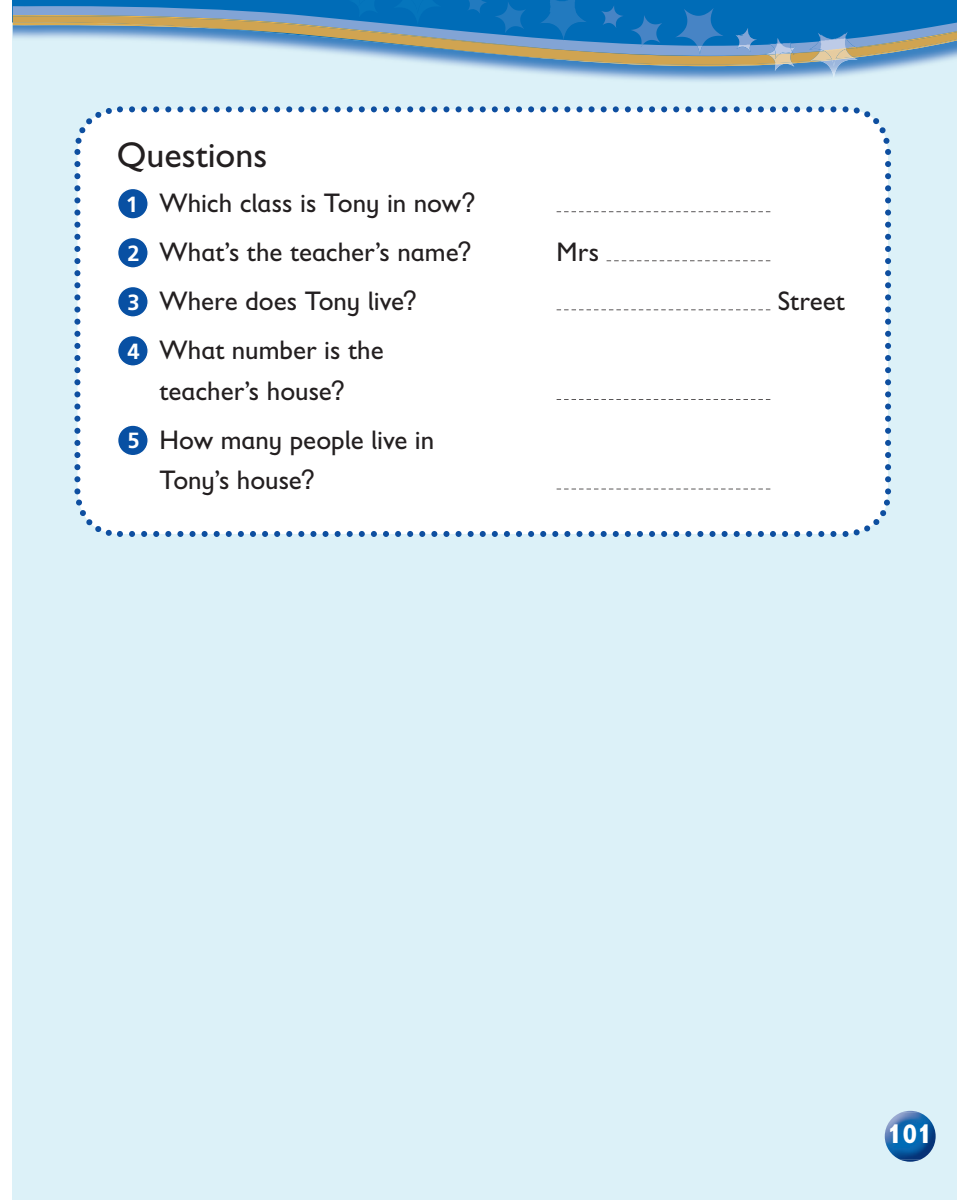
<style>
.page{position:relative;width:957px;height:1200px;background:#fff}
.page>*{position:absolute;margin:0;border:0;box-sizing:border-box;transform-origin:0 0}
.t1{font:36px "Gill Sans Infant Std";color:#231f20}
.t2{font:27px/40.5px "Gill Sans Infant Std";color:#231f20}
.t3{font:700 27px "Gill Sans Infant Std";color:#fff}
.s1{font-family:"Frutiger LT Std";font-weight:700;font-size:21.9px;color:#fff}
.s2{font-family:"Helvetica Neue LT Std"}
</style>
<div class="page">
<div style="left:13px;top:0;width:944px;height:1199px;background:#dcf1f8"></div>
<svg style="left:450px;top:65px;width:478px;height:8px"></svg>
<img style="left:438px;top:65px;width:382px;height:1px">
<img style="left:820px;top:65px;width:37px;height:13px">
<img style="left:775px;top:65px;width:19px;height:6px">
<svg style="left:13px;top:0;width:944px;height:65px;background:#6699b9"></svg>
<img style="left:900px;top:1159px;width:20px;height:2px">
<img style="left:884px;top:1111px;width:51px;height:48px">
<div style="left:74px;top:106px;width:817px;height:431px;background:#fff"></div>
<svg style="left:117px;top:188px;width:32px;height:31px"></svg>
<svg style="left:556px;top:211px;width:214px;height:1px"></svg>
<svg style="left:117px;top:237px;width:32px;height:31px"></svg>
<svg style="left:606px;top:260px;width:164px;height:1px"></svg>
<svg style="left:117px;top:286px;width:32px;height:32px"></svg>
<svg style="left:556px;top:309px;width:214px;height:1px"></svg>
<svg style="left:117px;top:335px;width:32px;height:32px"></svg>
<svg style="left:556px;top:399px;width:214px;height:1px"></svg>
<svg style="left:117px;top:424px;width:32px;height:32px"></svg>
<svg style="left:556px;top:488px;width:214px;height:1px"></svg>
<img style="left:539px;top:0;width:18px;height:27px">
<img style="left:735px;top:17px;width:13px;height:23px">
<img style="left:411px;top:0;width:76px;height:14px">
<h1 class="t1" style="left:117px;top:134px;width:152px">Questions</h1>
<p class="t2" style="left:126px;top:178px;width:352px;line-height:49.1px"><span class="s1">1</span> Which class is Tony in now<span class="s2">?<br></span><span class="s1">2</span> What’s the teacher’s name<span class="s2">?</span></p>
<p class="t2" style="left:556px;top:232px;width:44px">Mrs</p>
<p class="t2" style="left:127px;top:281px;width:291px"><span class="s1">3</span> Where does Tony live<span class="s2">?</span></p>
<p class="t2" style="left:778px;top:281px;width:68px">Street</p>
<p class="t2" style="left:127px;top:330px;width:258px;text-align:center"><span class="s1">4</span> What number is the teacher’s house<span class="s2">?</span></p>
<p class="t2" style="left:159px;top:419px;width:276px;text-indent:-32px"><span class="s1">5</span> How many people live in<br>Tony’s house<span class="s2">?</span></p>
<p class="t3" style="left:887px;top:1117px;width:46px">101</p>
</div>
